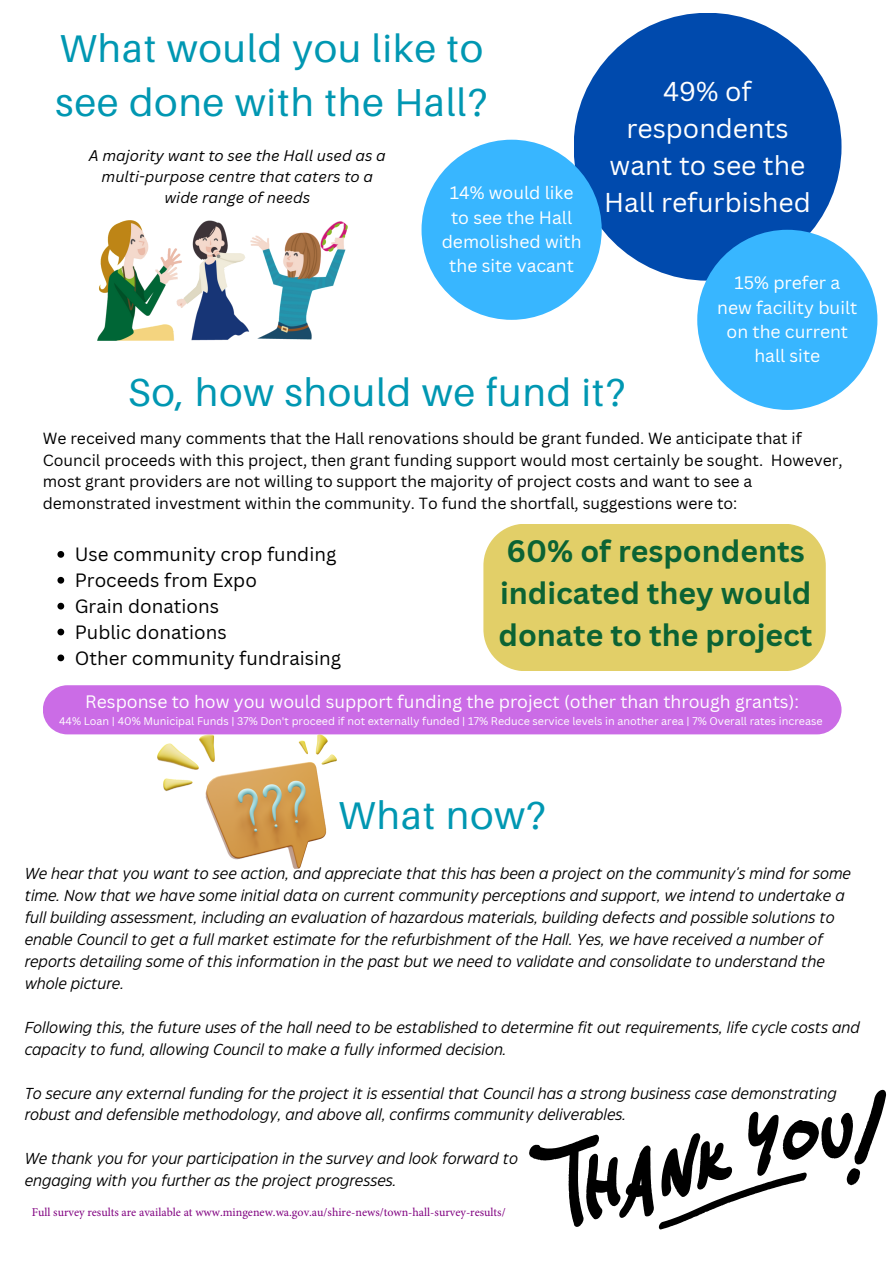
<style>
.page{position:relative;width:893px;height:1263px;background:#fff}
.page>*{position:absolute;margin:0;border:0;box-sizing:border-box;transform-origin:0 0}
.t1{font:39px/54.6px "Aileron";letter-spacing:.03em;color:#0097b2}
.t2{font:700 30.22px/42.2px "Canva Sans";color:#0b6334}
.t3{font:26.55px/37.1px "Canva Sans";color:#fff;text-align:center}
.t4{font:18.75px/25.9px "Canva Sans";color:#000}
.t5{font:17.55px/24.2px "Canva Sans";color:#fff;text-align:center}
.t6{font:italic 15.83px/22px "Eastman Grotesque";color:#000}
.t7{font:15.75px/21.9px "Canva Sans";color:#000}
.t8{font:italic 15px/20.9px "Canva Sans";color:#000;text-align:center}
.t9{font:12px "Minion Pro";color:#800080}
.t10{font:10.8px "Canva Sans";color:#fff}
</style>
<div class="page">
<div style="left:573px;top:13px;width:268px;height:268px;background:#004aad;border-radius:50%"></div>
<div style="left:697px;top:230px;width:180px;height:180px;background:#38b6ff;border-radius:50%"></div>
<div style="left:421px;top:140px;width:181px;height:180px;background:#38b6ff;border-radius:50%"></div>
<img style="left:98px;top:221px;width:249px;height:120px">
<img style="left:157px;top:734px;width:180px;height:135px">
<svg style="left:529px;top:1090px;width:357px;height:140px"></svg>
<div style="left:483px;top:524px;width:343px;height:146px;background:#e2cf68"></div>
<div style="left:43px;top:685px;width:798px;height:49px;background:#cb6ce6"></div>
<svg style="left:57px;top:551px;width:7px;height:7px"></svg>
<svg style="left:57px;top:577px;width:7px;height:7px"></svg>
<svg style="left:57px;top:603px;width:7px;height:6px"></svg>
<svg style="left:57px;top:629px;width:7px;height:6px"></svg>
<svg style="left:57px;top:654px;width:7px;height:7px"></svg>
<h1 class="t1" style="left:56px;top:20px;width:433px">What would you like to see done with the Hall?</h1>
<p class="t8" style="left:89px;top:145px;width:299px">A majority want to see the Hall used as a multi-purpose centre that caters to a wide range of needs</p>
<p class="t5" style="left:442px;top:180px;width:141px">14% would like to see the Hall demolished with the site vacant</p>
<h3 class="t3" style="left:604px;top:72px;width:208px">49% of respondents want to see the<br>Hall refurbished</h3>
<p class="t5" style="left:717px;top:270px;width:142px">15% prefer a new facility built on the current hall site</p>
<h1 class="t1" style="left:128px;top:364px;width:499px">So, how should we fund it?</h1>
<p class="t7" style="left:43px;top:426px;width:801px">We received many comments that the Hall renovations should be grant funded. We anticipate that if Council proceeds with this project, then grant funding support would most certainly be sought. However, most grant providers are not willing to support the majority of project costs and want to see a demonstrated investment within the community. To fund the shortfall, suggestions were to:</p>
<p class="t4" style="left:75px;top:541px;width:268px">Use community crop funding<br>Proceeds from Expo<br>Grain donations<br>Public donations<br>Other community fundraising</p>
<h2 class="t2" style="left:498px;top:529px;width:315px">60% of respondents indicated they would donate to the project</h2>
<p class="t5" style="left:85px;top:689px;width:715px">Response to how you would support funding the project (other than through grants):</p>
<p class="t10" style="left:59px;top:714px;width:765px">44% Loan | 40% Municipal Funds | 37% Don't proceed if not externally funded | 17% Reduce service levels in another area | 7% Overall rates increase</p>
<h1 class="t1" style="left:339px;top:787px;width:208px">What now?</h1>
<p class="t6" style="left:25px;top:863px;width:828px">We hear that you want to see action, and appreciate that this has been a project on the community's mind for some time. Now that we have some initial data on current community perceptions and support, we intend to undertake a full building assessment, including an evaluation of hazardous materials, building defects and possible solutions to enable Council to get a full market estimate for the refurbishment of the Hall. Yes, we have received a number of reports detailing some of this information in the past but we need to validate and consolidate to understand the whole picture.</p>
<p class="t6" style="left:25px;top:1017px;width:836px">Following this, the future uses of the hall need to be established to determine fit out requirements, life cycle costs and capacity to fund, allowing Council to make a fully informed decision.</p>
<p class="t6" style="left:25px;top:1083px;width:813px">To secure any external funding for the project it is essential that Council has a strong business case demonstrating robust and defensible methodology, and above all, confirms community deliverables.</p>
<p class="t6" style="left:25px;top:1149px;width:495px">We thank you for your participation in the survey and look forward to engaging with you further as the project progresses.</p>
<p class="t9" style="left:32px;top:1204px;width:475px">Full survey results are available at www.mingenew.wa.gov.au/shire-news/town-hall-survey-results/</p>
</div>
